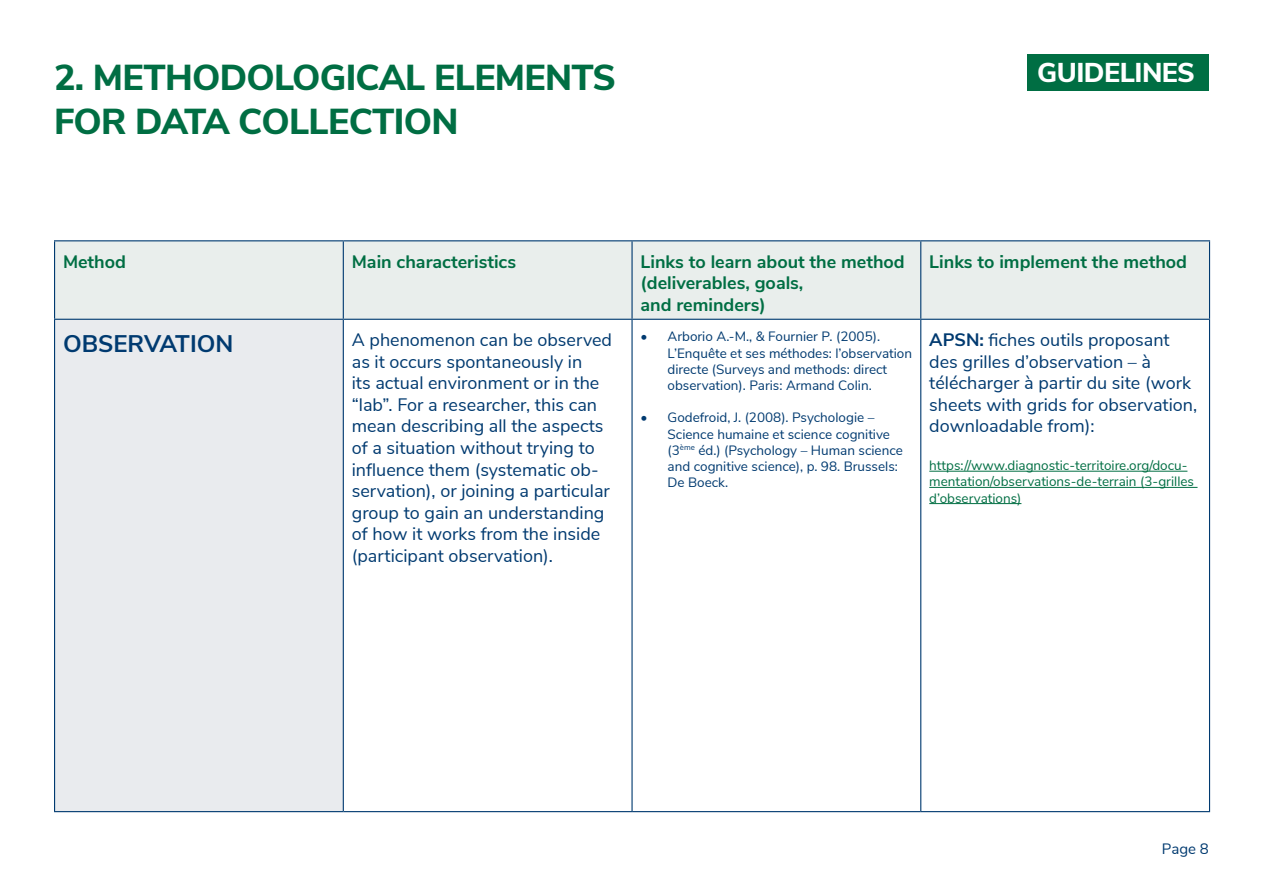
<style>
.page{position:relative;width:1263px;height:893px;background:#fff}
.page>*{position:absolute;margin:0;border:0;box-sizing:border-box;transform-origin:0 0}
.t1{font:800 36px/43.2px "Nunito Sans";letter-spacing:-.02em;color:#006e43}
.t2{font:800 27.15px "Nunito Sans";letter-spacing:-.02em;color:#fff}
.t3{font:700 24px "Nunito Sans";color:#003a70}
.t4{font:18px/21.6px "Nunito Sans";color:#003a70}
.t5{font:700 18px/21.6px "Nunito Sans";color:#006e43}
.t6{font:15px "Nunito Sans";color:#003a70}
.t7{font:13.5px/16.2px "Nunito Sans";color:#003a70}
.t8{font:13.5px/16.2px "Nunito Sans";color:#006e43}
.s1{font-weight:700}
</style>
<div class="page">
<div style="left:1027px;top:54px;width:182px;height:36px;background:#006e43"></div>
<div style="left:55px;top:241px;width:1154px;height:78px;background:#e9eeec"></div>
<div style="left:55px;top:319px;width:288px;height:493px;background:#e9ebee"></div>
<hr style="left:54px;top:240px;width:289px;height:1px;background:#003a70">
<hr style="left:54px;top:241px;width:1px;height:78px;background:#003a70">
<hr style="left:343px;top:240px;width:289px;height:1px;background:#003a70">
<hr style="left:343px;top:241px;width:1px;height:78px;background:#003a70">
<hr style="left:632px;top:240px;width:289px;height:1px;background:#003a70">
<hr style="left:631px;top:241px;width:2px;height:78px;background:#003a70">
<hr style="left:921px;top:240px;width:289px;height:1px;background:#003a70">
<hr style="left:920px;top:241px;width:1px;height:78px;background:#003a70">
<hr style="left:1209px;top:241px;width:1px;height:78px;background:#003a70">
<hr style="left:54px;top:319px;width:289px;height:1px;background:#003a70">
<hr style="left:54px;top:320px;width:1px;height:491px;background:#003a70">
<hr style="left:343px;top:319px;width:289px;height:1px;background:#003a70">
<hr style="left:343px;top:320px;width:1px;height:491px;background:#003a70">
<hr style="left:632px;top:319px;width:289px;height:1px;background:#003a70">
<hr style="left:631px;top:320px;width:2px;height:491px;background:#003a70">
<hr style="left:921px;top:319px;width:289px;height:1px;background:#003a70">
<hr style="left:920px;top:320px;width:1px;height:491px;background:#003a70">
<hr style="left:1209px;top:320px;width:1px;height:491px;background:#003a70">
<hr style="left:54px;top:811px;width:289px;height:1px;background:#003a70">
<hr style="left:343px;top:811px;width:289px;height:1px;background:#003a70">
<hr style="left:632px;top:811px;width:289px;height:1px;background:#003a70">
<hr style="left:921px;top:811px;width:289px;height:1px;background:#003a70">
<hr style="left:929px;top:471px;width:258px;height:1px;background:#006e43">
<hr style="left:929px;top:487px;width:268px;height:1px;background:#006e43">
<hr style="left:929px;top:503px;width:92px;height:1px;background:#006e43">
<p class="t1" style="left:54px;top:54px;width:563px">2. METHODOLOGICAL ELEMENTS<br>FOR DATA COLLECTION</p>
<p class="t2" style="left:1037px;top:52px;width:159px">GUIDELINES</p>
<p class="t5" style="left:63px;top:249px;width:64px">Method</p>
<p class="t5" style="left:352px;top:249px;width:166px">Main characteristics</p>
<p class="t5" style="left:640px;top:249px;width:266px">Links to learn about the method (deliverables, goals,<br>and reminders)</p>
<p class="t5" style="left:929px;top:249px;width:259px">Links to implement the method</p>
<p class="t3" style="left:63px;top:326px;width:172px">OBSERVATION</p>
<p class="t4" style="left:352px;top:328px;width:262px">A phenomenon can be observed as it occurs spontaneously in<br>its actual environment or in the “lab”. For a researcher, this can mean describing all the aspects of a situation without trying to influence them (systematic ob&shy;servation), or joining a particular group to gain an understanding of how it works from the inside (participant observation).</p>
<p class="t7" style="left:667px;top:328px;width:246px;text-indent:-27px">• Arborio A.-M., &amp; Fournier P. (2005).<br>L’Enquête et ses méthodes: l’observation directe (Surveys and methods: direct observation). Paris: Armand Colin.</p>
<p class="t4" style="left:929px;top:328px;width:269px"><span class="s1">APSN:</span> fiches outils proposant des grilles d’observation – à télécharger à partir du site (work sheets with grids for observation, downloadable from):</p>
<p class="t8" style="left:929px;top:457px;width:266px">https://www.diagnostic-territoire.org/docu&shy;mentation/observations-de-terrain (3-grilles d’observations)</p>
<p class="t7" style="left:667px;top:409px;width:237px;text-indent:-27px">• Godefroid, J. (2008). Psychologie – Science humaine et science cognitive (3<sup>ème</sup> éd.) (Psychology – Human science and cognitive science), p. 98. Brussels:<br>De Boeck.</p>
<p class="t6" style="left:1162px;top:838px;width:49px">Page 8</p>
</div>
